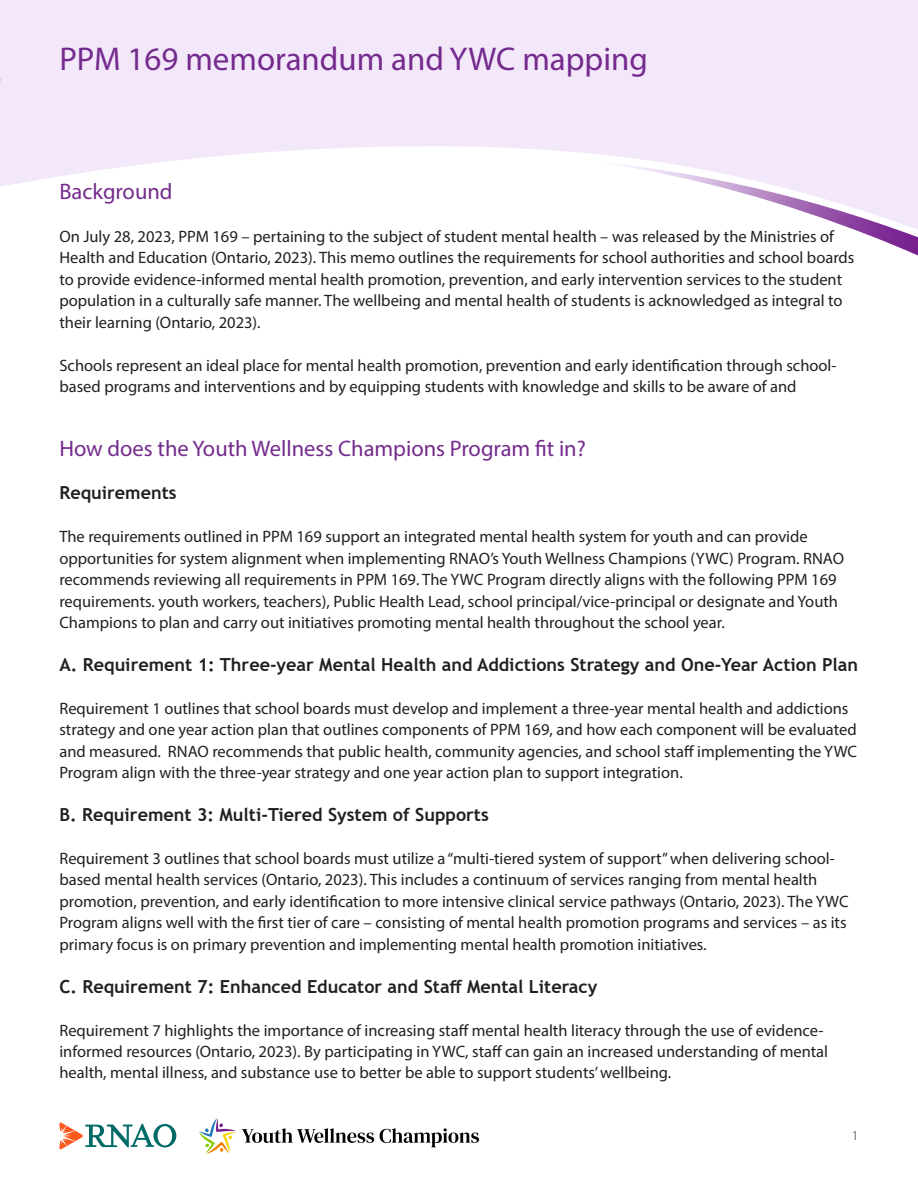
<style>
.page{position:relative;width:918px;height:1188px;background:#fff}
.page>*{position:absolute;margin:0;border:0;box-sizing:border-box;transform-origin:0 0}
.t1{font:33px "Myriad Pro";color:#742b8d}
.t2{font:22.5px "Myriad Pro";color:#742b8d}
.t3{font:700 18px "Trebuchet MS";color:#231f20}
.t4{font:16.5px/21.5px "Myriad Pro";color:#231f20}
.t5{font:13.5px "Myriad Pro";color:#737473}
</style>
<div class="page">
<svg style="left:59px;top:1122px;width:117px;height:28px"></svg>
<svg style="left:242px;top:1128px;width:132px;height:15px"></svg>
<svg style="left:380px;top:1128px;width:99px;height:19px"></svg>
<svg style="left:199px;top:1118px;width:37px;height:36px"></svg>
<svg style="left:0;top:0;width:918px;height:187px;background:#f3eafa"></svg>
<img style="left:601px;top:163px;width:317px;height:92px">
<p class="t1" style="left:59px;top:39px;width:590px">PPM 169 memorandum and YWC mapping</p>
<p class="t2" style="left:59px;top:178px;width:115px">Background</p>
<p class="t4" style="left:59px;top:225px;width:797px">On July 28, 2023, PPM 169 – pertaining to the subject of student mental health – was released by the Ministries of Health and Education (Ontario, 2023). This memo outlines the requirements for school authorities and school boards to provide evidence-informed mental health promotion, prevention, and early intervention services to the student population in a culturally safe manner. The wellbeing and mental health of students is acknowledged as integral to their learning (Ontario, 2023).</p>
<p class="t4" style="left:59px;top:354px;width:779px">Schools represent an ideal place for mental health promotion, prevention and early identification through school&shy;based programs and interventions and by equipping students with knowledge and skills to be aware of and</p>
<p class="t2" style="left:59px;top:435px;width:528px">How does the Youth Wellness Champions Program fit in?</p>
<p class="t3" style="left:59px;top:482px;width:119px">Requirements</p>
<p class="t4" style="left:59px;top:526px;width:786px">The requirements outlined in PPM 169 support an integrated mental health system for youth and can provide opportunities for system alignment when implementing RNAO’s Youth Wellness Champions (YWC) Program. RNAO recommends reviewing all requirements in PPM 169. The YWC Program directly aligns with the following PPM 169 requirements. youth workers, teachers), Public Health Lead, school principal/vice-principal or designate and Youth Champions to plan and carry out initiatives promoting mental health throughout the school year.</p>
<p class="t3" style="left:59px;top:653px;width:800px">A. Requirement 1: Three-year Mental Health and Addictions Strategy and One-Year Action Plan</p>
<p class="t4" style="left:59px;top:697px;width:799px">Requirement 1 outlines that school boards must develop and implement a three-year mental health and addictions strategy and one year action plan that outlines components of PPM 169, and how each component will be evaluated and measured. RNAO recommends that public health, community agencies, and school staff implementing the YWC Program align with the three-year strategy and one year action plan to support integration.</p>
<p class="t3" style="left:59px;top:803px;width:431px">B. Requirement 3: Multi-Tiered System of Supports</p>
<p class="t4" style="left:59px;top:847px;width:791px">Requirement 3 outlines that school boards must utilize a “multi-tiered system of support” when delivering school&shy;based mental health services (Ontario, 2023). This includes a continuum of services ranging from mental health promotion, prevention, and early identification to more intensive clinical service pathways (Ontario, 2023). The YWC Program aligns well with the first tier of care – consisting of mental health promotion programs and services – as its primary focus is on primary prevention and implementing mental health promotion initiatives.</p>
<p class="t3" style="left:59px;top:975px;width:539px">C. Requirement 7: Enhanced Educator and Staff Mental Literacy</p>
<p class="t4" style="left:59px;top:1019px;width:770px">Requirement 7 highlights the importance of increasing staff mental health literacy through the use of evidence&shy;informed resources (Ontario, 2023). By participating in YWC, staff can gain an increased understanding of mental health, mental illness, and substance use to better be able to support students’ wellbeing.</p>
<p class="t5" style="left:852px;top:1127px;width:8px">1</p>
</div>
